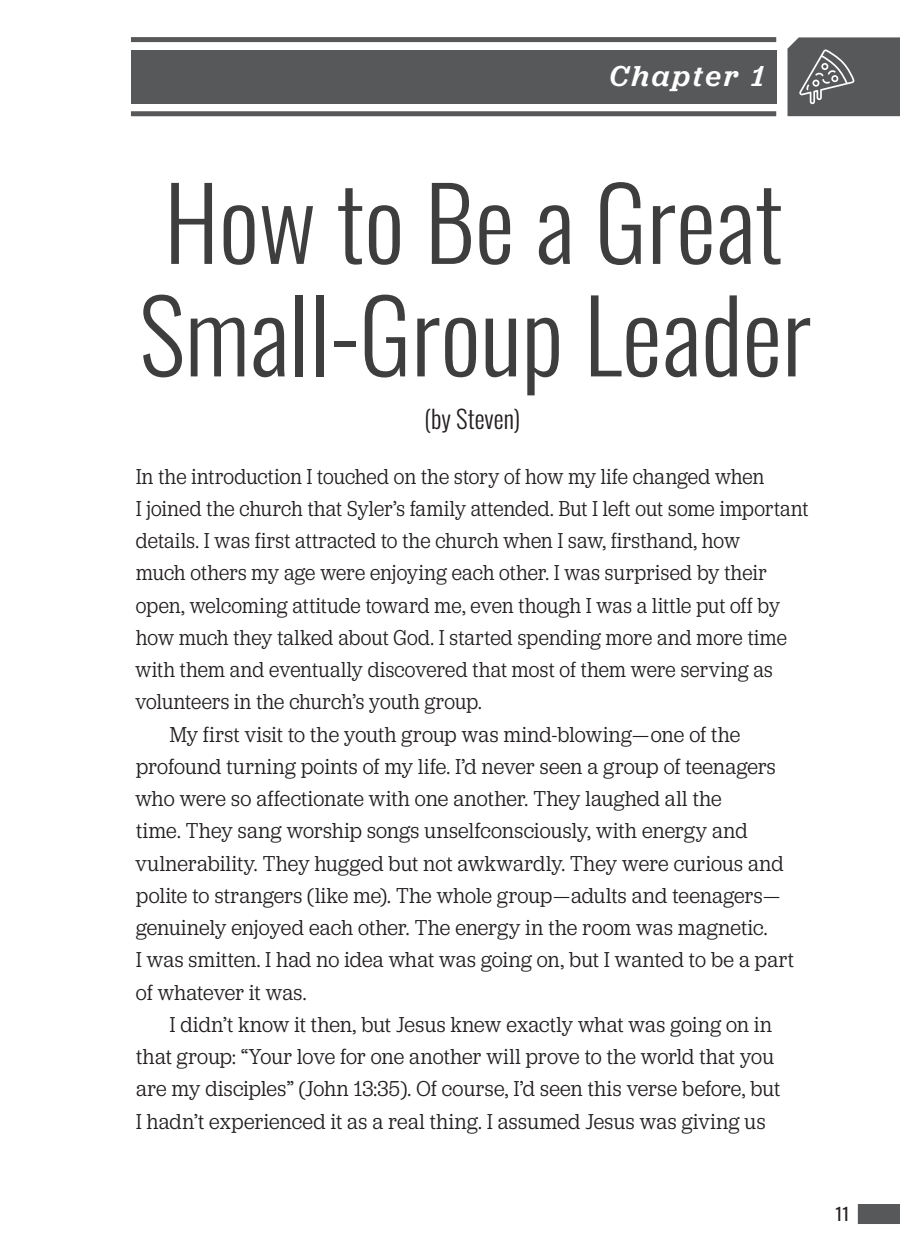
<style>
.page{position:relative;width:900px;height:1260px;background:#fff}
.page>*{position:absolute;margin:0;border:0;box-sizing:border-box;transform-origin:0 0}
.t1{font:300 100px/112.5px "Oswald";color:#3e3e3f}
.t2{font:italic 500 30px "Jubilat";color:#fff}
.t3{font:300 25px "Oswald";color:#231f20}
.t4{font:22.5px "Jubilat";letter-spacing:.015em;color:#231f20;scale:.9 1}
.t5{font:22.5px "Jubilat";letter-spacing:.015em;color:#231f20;scale:.87 1}
.t6{font:17.5px "Oswald";color:#231f20}
</style>
<div class="page">
<div style="left:131px;top:50px;width:645px;height:54px;background:#57585a"></div>
<div style="left:131px;top:111px;width:645px;height:5px;background:#57585a"></div>
<div style="left:131px;top:37px;width:645px;height:5px;background:#57585a"></div>
<svg style="left:788px;top:37px;width:112px;height:79px;background:#626365"></svg>
<div style="left:858px;top:1204px;width:42px;height:20px;background:#57585a"></div>
<h2 class="t2" style="left:609px;top:57px;width:156px">Chapter 1</h2>
<h1 class="t1" style="left:139px;top:156px;width:674px">How to Be a Great<br>Small-Group Leader</h1>
<p class="t3" style="left:424px;top:397px;width:98px">(by Steven)</p>
<p class="t5" style="left:136px;top:462px;width:724px">In the introduction I touched on the story of how my life changed when</p>
<p class="t5" style="left:136px;top:494px;width:775px">I joined the church that Syler’s family attended. But I left out some important</p>
<p class="t5" style="left:136px;top:527px;width:696px">details. I was first attracted to the church when I saw, firsthand, how</p>
<p class="t5" style="left:136px;top:559px;width:726px">much others my age were enjoying each other. I was surprised by their</p>
<p class="t5" style="left:136px;top:591px;width:742px">open, welcoming attitude toward me, even though I was a little put off by</p>
<p class="t5" style="left:136px;top:623px;width:749px">how much they talked about God. I started spending more and more time</p>
<p class="t5" style="left:135px;top:656px;width:734px">with them and eventually discovered that most of them were serving as</p>
<p class="t5" style="left:135px;top:688px;width:400px">volunteers in the church’s youth group.</p>
<p class="t4" style="left:170px;top:720px;width:635px">My first visit to the youth group was mind-blowing—one of the</p>
<p class="t4" style="left:136px;top:752px;width:712px">profound turning points of my life. I’d never seen a group of teenagers</p>
<p class="t4" style="left:135px;top:785px;width:653px">who were so affectionate with one another. They laughed all the</p>
<p class="t4" style="left:136px;top:817px;width:681px">time. They sang worship songs unselfconsciously, with energy and</p>
<p class="t4" style="left:135px;top:849px;width:722px">vulnerability. They hugged but not awkwardly. They were curious and</p>
<p class="t4" style="left:136px;top:881px;width:717px">polite to strangers (like me). The whole group—adults and teenagers—</p>
<p class="t4" style="left:136px;top:914px;width:703px">genuinely enjoyed each other. The energy in the room was magnetic.</p>
<p class="t4" style="left:136px;top:946px;width:733px">I was smitten. I had no idea what was going on, but I wanted to be a part</p>
<p class="t4" style="left:136px;top:978px;width:191px">of whatever it was.</p>
<p class="t4" style="left:170px;top:1010px;width:671px">I didn’t know it then, but Jesus knew exactly what was going on in</p>
<p class="t4" style="left:136px;top:1043px;width:710px">that group: “Your love for one another will prove to the world that you</p>
<p class="t4" style="left:136px;top:1075px;width:717px">are my disciples” (John 13:35). Of course, I’d seen this verse before, but</p>
<p class="t4" style="left:136px;top:1107px;width:701px">I hadn’t experienced it as a real thing. I assumed Jesus was giving us</p>
<p class="t6" style="left:836px;top:1198px;width:15px">11</p>
</div>
